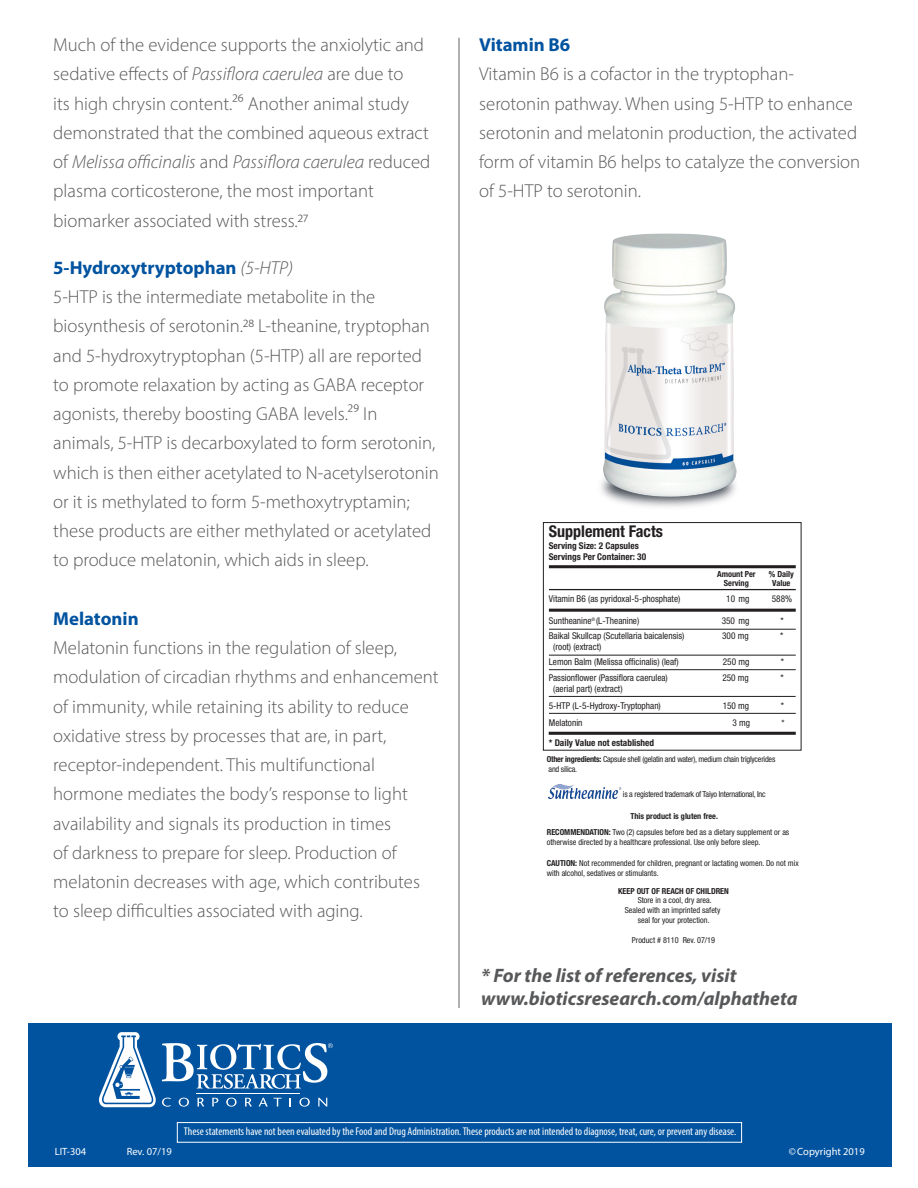
<style>
.page{position:relative;width:918px;height:1188px;background:#fff}
.page>*{position:absolute;margin:0;border:0;box-sizing:border-box;transform-origin:0 0}
.t1{font:italic 700 19.5px/22.5px "Myriad Pro";color:#57585a}
.t2{font:300 18.75px/29.2px "Myriad Pro";color:#57585a}
.t3{font:700 condensed 16.2px "Helvetica Neue LT Std";color:#231f20}
.t4{font:condensed 11.25px "Myriad Pro";color:#fff}
.t5{font:10.5px "Myriad Pro";color:#fff}
.t6{font:condensed 9.3px/15.5px "Helvetica Neue LT Std";color:#231f20}
.t7{font:700 condensed 9.3px/11.2px "Helvetica Neue LT Std";color:#231f20}
.t8{font:condensed 8.85px "Helvetica Neue LT Std";color:#231f20}
.t9{font:700 condensed 8.4px/8.4px "Helvetica Neue LT Std";color:#231f20;text-align:center}
.t10{font:condensed 8.25px/9.9px "Helvetica Neue LT Std";color:#231f20}
.t11{font:condensed 8.25px/9.9px "Helvetica Neue LT Std";letter-spacing:-.025em;color:#231f20}
.t12{font:condensed 4.8px "Helvetica Neue LT Std";color:#231f20}
.s1{font-style:italic}
.s2{font-weight:700;color:#0153a0}
.s3{font-size:8.85px;color:#fff}
.s4{font-weight:700}
</style>
<div class="page">
<hr style="left:458px;top:38px;width:2px;height:970px;background:#939598">
<div style="left:28px;top:1023px;width:864px;height:144px;background:#0153a0"></div>
<div style="left:177px;top:1122px;width:565px;height:21px;border:1px solid #fff"></div>
<img style="left:601px;top:233px;width:136px;height:274px">
<img style="left:548px;top:785px;width:74px;height:13px">
<div style="left:543px;top:522px;width:258px;height:229px;border:1px solid #231f20"></div>
<hr style="left:549px;top:565px;width:247px;height:3px;background:#231f20">
<hr style="left:549px;top:609px;width:247px;height:3px;background:#231f20">
<hr style="left:549px;top:732px;width:247px;height:3px;background:#231f20">
<hr style="left:549px;top:589px;width:247px;height:1px;background:#231f20">
<hr style="left:549px;top:629px;width:247px;height:1px;background:#231f20">
<hr style="left:549px;top:655px;width:247px;height:1px;background:#231f20">
<hr style="left:549px;top:669px;width:247px;height:1px;background:#231f20">
<hr style="left:549px;top:696px;width:247px;height:1px;background:#231f20">
<hr style="left:549px;top:713px;width:247px;height:1px;background:#231f20">
<svg style="left:99px;top:1032px;width:57px;height:75px"></svg>
<svg style="left:162px;top:1043px;width:171px;height:46px"></svg>
<svg style="left:162px;top:1098px;width:9px;height:9px"></svg>
<svg style="left:179px;top:1098px;width:10px;height:9px"></svg>
<svg style="left:198px;top:1098px;width:6px;height:9px"></svg>
<svg style="left:212px;top:1098px;width:6px;height:9px"></svg>
<svg style="left:226px;top:1098px;width:11px;height:9px"></svg>
<svg style="left:245px;top:1098px;width:7px;height:9px"></svg>
<svg style="left:259px;top:1098px;width:9px;height:9px"></svg>
<svg style="left:274px;top:1098px;width:8px;height:9px"></svg>
<svg style="left:289px;top:1098px;width:2px;height:9px"></svg>
<svg style="left:299px;top:1098px;width:11px;height:9px"></svg>
<svg style="left:318px;top:1098px;width:9px;height:9px"></svg>
<hr style="left:197px;top:1093px;width:103px;height:1px;background:#fff">
<p class="t2" style="left:53px;top:30px;width:379px">Much of the evidence supports the anxiolytic and sedative effects of <span class="s1">Passiflora caerulea</span> are due to<br>its high chrysin content.2⁶ Another animal study demonstrated that the combined aqueous extract of <span class="s1">Melissa officinalis</span> and <span class="s1">Passiflora caerulea</span> reduced plasma corticosterone, the most important biomarker associated with stress.27</p>
<p class="t2" style="left:53px;top:253px;width:387px"><span class="s2">5-Hydroxytryptophan</span> <span class="s1">(5-HTP)<br></span>5-HTP is the intermediate metabolite in the biosynthesis of serotonin.28 L-theanine, tryptophan and 5-hydroxytryptophan (5-HTP) all are reported to promote relaxation by acting as GABA receptor agonists, thereby boosting GABA levels.29 In animals, 5-HTP is decarboxylated to form serotonin, which is then either acetylated to N-acetylserotonin or it is methylated to form 5-methoxytryptamin; these products are either methylated or acetylated to produce melatonin, which aids in sleep.</p>
<p class="t2" style="left:53px;top:604px;width:387px"><span class="s2">Melatonin<br></span>Melatonin functions in the regulation of sleep, modulation of circadian rhythms and enhancement of immunity, while retaining its ability to reduce oxidative stress by processes that are, in part, receptor-independent. This multifunctional hormone mediates the body’s response to light availability and signals its production in times<br>of darkness to prepare for sleep. Production of melatonin decreases with age, which contributes to sleep difficulties associated with aging.</p>
<p class="t2" style="left:479px;top:30px;width:383px"><span class="s2">Vitamin B6<br></span>Vitamin B6 is a cofactor in the tryptophan&shy;serotonin pathway. When using 5-HTP to enhance serotonin and melatonin production, the activated form of vitamin B6 helps to catalyze the conversion of 5-HTP to serotonin.</p>
<p class="t3" style="left:549px;top:522px;width:116px">Supplement Facts</p>
<p class="t7" style="left:549px;top:539px;width:99px">Serving Size: 2 Capsules<br>Servings Per Container: 30</p>
<p class="t9" style="left:717px;top:570px;width:40px">Amount Per<br>Serving</p>
<p class="t9" style="left:769px;top:570px;width:27px">% Daily<br>Value</p>
<p class="t6" style="left:549px;top:591px;width:133px">Vitamin B6 (as pyridoxal-5-phosphate)</p>
<p class="t6" style="left:726px;top:591px;width:25px">10 mg</p>
<p class="t6" style="left:772px;top:591px;width:22px">588%</p>
<p class="t6" style="left:549px;top:613px;width:92px">Suntheanine (L-Theanine)</p>
<p class="t6" style="left:722px;top:613px;width:29px">350 mg</p>
<p class="t6" style="left:780px;top:613px;width:5px">*</p>
<p class="t6" style="left:549px;top:627px;width:137px">Baikal Skullcap (Scutellaria baicalensis)</p>
<p class="t6" style="left:722px;top:627px;width:28px">300 mg</p>
<p class="t6" style="left:780px;top:627px;width:5px">*</p>
<p class="t6" style="left:549px;top:639px;width:131px;text-indent:4px">(root) (extract)<br>Lemon Balm (Melissa officinalis) (leaf)</p>
<p class="t12" style="left:591px;top:617px;width:5px">®</p>
<p class="t6" style="left:723px;top:654px;width:28px">250 mg</p>
<p class="t6" style="left:781px;top:654px;width:5px">*</p>
<p class="t6" style="left:549px;top:670px;width:121px">Passionflower (Passiflora caerulea)</p>
<p class="t6" style="left:722px;top:670px;width:28px">250 mg</p>
<p class="t6" style="left:780px;top:670px;width:5px">*</p>
<p class="t6" style="left:549px;top:681px;width:114px;line-height:16.4px;text-indent:4px">(aerial part) (extract)<br>5-HTP (L-5-Hydroxy-Tryptophan)</p>
<p class="t6" style="left:723px;top:697px;width:28px">150 mg</p>
<p class="t6" style="left:781px;top:697px;width:5px">*</p>
<p class="t6" style="left:549px;top:715px;width:35px">Melatonin</p>
<p class="t6" style="left:726px;top:715px;width:25px"><span class="s3">5</span> 3 mg</p>
<p class="t8" style="left:781px;top:718px;width:5px">*</p>
<p class="t7" style="left:549px;top:737px;width:107px">* Daily Value not established</p>
<p class="t11" style="left:547px;top:754px;width:230px"><span class="s4">Other ingredients:</span> Capsule shell (gelatin and water), medium chain triglycerides and silica.</p>
<p class="t11" style="left:623px;top:789px;width:144px">is a registered trademark of Taiyo International, Inc</p>
<p class="t10" style="left:547px;top:809px;width:244px;line-height:15.3px;text-indent:84px"><span class="s4">This product is gluten free.<br>RECOMMENDATION:</span> Two (2) capsules before bed as a dietary supplement or as</p>
<p class="t10" style="left:547px;top:837px;width:215px">otherwise directed by a healthcare professional. Use only before sleep.</p>
<p class="t10" style="left:547px;top:857px;width:253px;line-height:10.8px"><span class="s4">CAUTION:</span> Not recommended for children, pregnant or lactating women. Do not mix with alcohol, sedatives or stimulants.</p>
<p class="t10" style="left:618px;top:886px;width:112px;text-align:center"><span class="s4">KEEP OUT OF REACH OF CHILDREN<br></span>Store in a cool, dry area.<br>Sealed with an imprinted safety<br>seal for your protection.</p>
<p class="t10" style="left:632px;top:935px;width:85px">Product # 8110 Rev. 07/19</p>
<p class="t1" style="left:481px;top:964px;width:318px">* For the list of references, visit www.bioticsresearch.com/alphatheta</p>
<p class="t4" style="left:184px;top:1125px;width:554px">These statements have not been evaluated by the Food and Drug Administration. These products are not intended to diagnose, treat, cure, or prevent any disease.</p>
<p class="t5" style="left:55px;top:1145px;width:33px">LIT-304</p>
<p class="t5" style="left:127px;top:1145px;width:47px">Rev. 07/19</p>
<p class="t5" style="left:789px;top:1145px;width:77px">©Copyright 2019</p>
</div>
